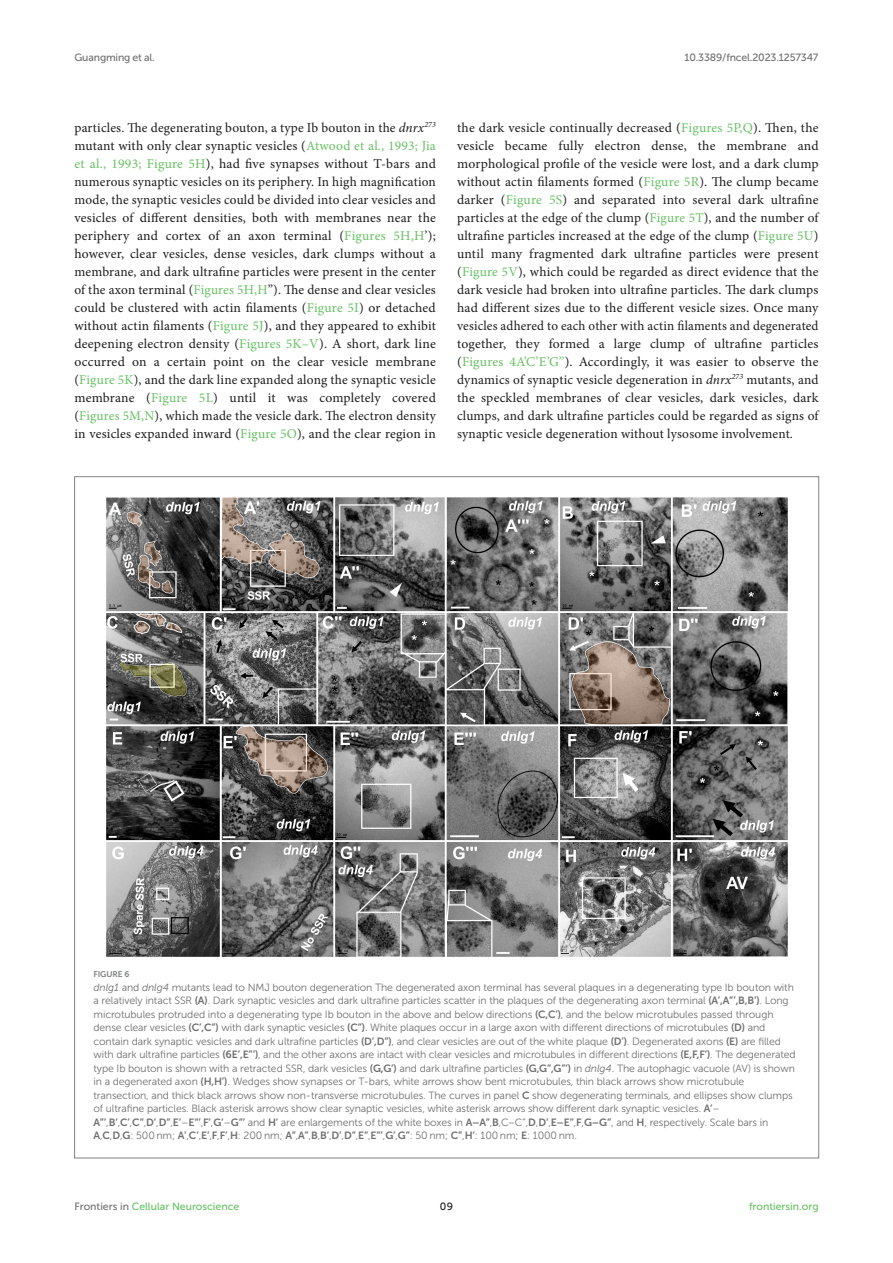
<style>
.page{position:relative;width:893px;height:1263px;background:#fff}
.page>*{position:absolute;margin:0;border:0;box-sizing:border-box;transform-origin:0 0}
.TEXT{font:13.5px/18px "Minion Pro";letter-spacing:.015em;color:#1b1c1b;text-align:justify}
.FIG_LEG{font:10.5px/13.5px "Museo Sans 300";letter-spacing:-.01em;color:#706f70}
.t1{font:10.5px "Museo Sans 500";color:#65c161}
.t2{font:10.5px "Museo Sans 500";letter-spacing:-.015em;color:#706f70}
.t3{font:10.5px "Museo Sans 500";color:#1b1c1b}
.FIG_HD{font:8.25px "Museo Sans 700";letter-spacing:-.01em;color:#7e7f7f}
.s1{font-style:italic}
.s2{color:#65c161}
.s3{font-family:"Museo Sans 700"}
.s4{color:#706f70}
</style>
<div class="page">
<img style="left:106px;top:497px;width:682px;height:460px">
<p class="t2" style="left:74px;top:51px;width:82px">Guangming et al.</p>
<p class="t2" style="left:684px;top:51px;width:136px">10.3389/fncel.2023.1257347</p>
<p class="TEXT" style="left:74px;top:119px;width:363px">particles. The degenerating bouton, a type Ib bouton in the <span class="s1">dnrx</span><sup>273 </sup>mutant with only clear synaptic vesicles (<span class="s2">Atwood et al., 1993; Jia et al., 1993; Figure 5H</span>), had five synapses without T-bars and numerous synaptic vesicles on its periphery. In high magnification mode, the synaptic vesicles could be divided into clear vesicles and vesicles of different densities, both with membranes near the periphery and cortex of an axon terminal (<span class="s2">Figures 5H,H</span>’); however, clear vesicles, dense vesicles, dark clumps without a membrane, and dark ultrafine particles were present in the center of the axon terminal (<span class="s2">Figures 5H,H</span>”). The dense and clear vesicles could be clustered with actin filaments (<span class="s2">Figure 5I</span>) or detached without actin filaments (<span class="s2">Figure 5J</span>), and they appeared to exhibit deepening electron density (<span class="s2">Figures 5K–V</span>). A short, dark line occurred on a certain point on the clear vesicle membrane (<span class="s2">Figure 5K</span>), and the dark line expanded along the synaptic vesicle membrane (<span class="s2">Figure 5L</span>) until it was completely covered (<span class="s2">Figures 5M,N</span>), which made the vesicle dark. The electron density in vesicles expanded inward (<span class="s2">Figure 5O</span>), and the clear region in</p>
<p class="TEXT" style="left:457px;top:119px;width:363px">the dark vesicle continually decreased (<span class="s2">Figures 5P,Q</span>). Then, the vesicle became fully electron dense, the membrane and morphological profile of the vesicle were lost, and a dark clump without actin filaments formed (<span class="s2">Figure 5R</span>). The clump became darker (<span class="s2">Figure 5S</span>) and separated into several dark ultrafine particles at the edge of the clump (<span class="s2">Figure 5T</span>), and the number of ultrafine particles increased at the edge of the clump (<span class="s2">Figure 5U</span>) until many fragmented dark ultrafine particles were present (<span class="s2">Figure 5V</span>), which could be regarded as direct evidence that the dark vesicle had broken into ultrafine particles. The dark clumps had different sizes due to the different vesicle sizes. Once many vesicles adhered to each other with actin filaments and degenerated together, they formed a large clump of ultrafine particles (<span class="s2">Figures 4A’C’E’G’’</span>). Accordingly, it was easier to observe the dynamics of synaptic vesicle degeneration in <span class="s1">dnrx</span><sup>273</sup> mutants, and the speckled membranes of clear vesicles, dark vesicles, dark clumps, and dark ultrafine particles could be regarded as signs of synaptic vesicle degeneration without lysosome involvement.</p>
<p class="FIG_HD" style="left:94px;top:969px;width:37px">FIGURE 6</p>
<p class="FIG_LEG" style="left:94px;top:980px;width:704px"><span class="s1">dnlg1</span> and <span class="s1">dnlg4</span> mutants lead to NMJ bouton degeneration The degenerated axon terminal has several plaques in a degenerating type Ib bouton with a relatively intact SSR <span class="s3">(A)</span>. Dark synaptic vesicles and dark ultrafine particles scatter in the plaques of the degenerating axon terminal <span class="s3">(A’,A”’,B,B’)</span>. Long microtubules protruded into a degenerating type Ib bouton in the above and below directions <span class="s3">(C,C’)</span>, and the below microtubules passed through dense clear vesicles <span class="s3">(C’,C”)</span> with dark synaptic vesicles <span class="s3">(C”)</span>. White plaques occur in a large axon with different directions of microtubules <span class="s3">(D)</span> and contain dark synaptic vesicles and dark ultrafine particles <span class="s3">(D’,D”)</span>, and clear vesicles are out of the white plaque <span class="s3">(D’)</span>. Degenerated axons <span class="s3">(E)</span> are filled with dark ultrafine particles <span class="s3">(6E’,E”’)</span>, and the other axons are intact with clear vesicles and microtubules in different directions <span class="s3">(E,F,F’)</span>. The degenerated type Ib bouton is shown with a retracted SSR, dark vesicles <span class="s3">(G,G’)</span> and dark ultrafine particles <span class="s3">(G,G”,G”’)</span> in <span class="s1">dnlg4</span>. The autophagic vacuole (AV) is shown in a degenerated axon <span class="s3">(H,H’)</span>. Wedges show synapses or T-bars, white arrows show bent microtubules, thin black arrows show microtubule transection, and thick black arrows show non-transverse microtubules. The curves in panel <span class="s3">C</span> show degenerating terminals, and ellipses show clumps of ultrafine particles. Black asterisk arrows show clear synaptic vesicles, white asterisk arrows show different dark synaptic vesicles. <span class="s3">A’</span>– <span class="s3">A”’</span>,<span class="s3">B’</span>,<span class="s3">C’</span>,<span class="s3">C”</span>,<span class="s3">D’</span>,<span class="s3">D”</span>,<span class="s3">E’</span>–<span class="s3">E”’</span>,<span class="s3">F’</span>,<span class="s3">G’</span>–<span class="s3">G”’</span> and <span class="s3">H’</span> are enlargements of the white boxes in <span class="s3">A–A”</span>,<span class="s3">B</span>,C–C”,<span class="s3">D</span>,<span class="s3">D’</span>,<span class="s3">E–E”</span>,<span class="s3">F</span>,<span class="s3">G–G”</span>, and <span class="s3">H</span>, respectively. Scale bars in <span class="s3">A</span>,<span class="s3">C</span>,<span class="s3">D</span>,<span class="s3">G</span>: 500 nm; <span class="s3">A’</span>,<span class="s3">C’</span>,<span class="s3">E’</span>,<span class="s3">F</span>,<span class="s3">F’</span>,<span class="s3">H</span>: 200 nm; <span class="s3">A”</span>,<span class="s3">A”</span>,<span class="s3">B</span>,<span class="s3">B’</span>,<span class="s3">D’</span>,<span class="s3">D”</span>,<span class="s3">E”</span>,<span class="s3">E”’</span>,<span class="s3">G’</span>,<span class="s3">G”</span>: 50 nm; <span class="s3">C”</span>,<span class="s3">H’</span>: 100 nm; <span class="s3">E</span>: 1000 nm.</p>
<p class="t1" style="left:74px;top:1200px;width:166px"><span class="s4">Frontiers in</span> Cellular Neuroscience</p>
<p class="t3" style="left:440px;top:1200px;width:15px">09</p>
<p class="t1" style="left:749px;top:1200px;width:71px">frontiersin.org</p>
</div>
